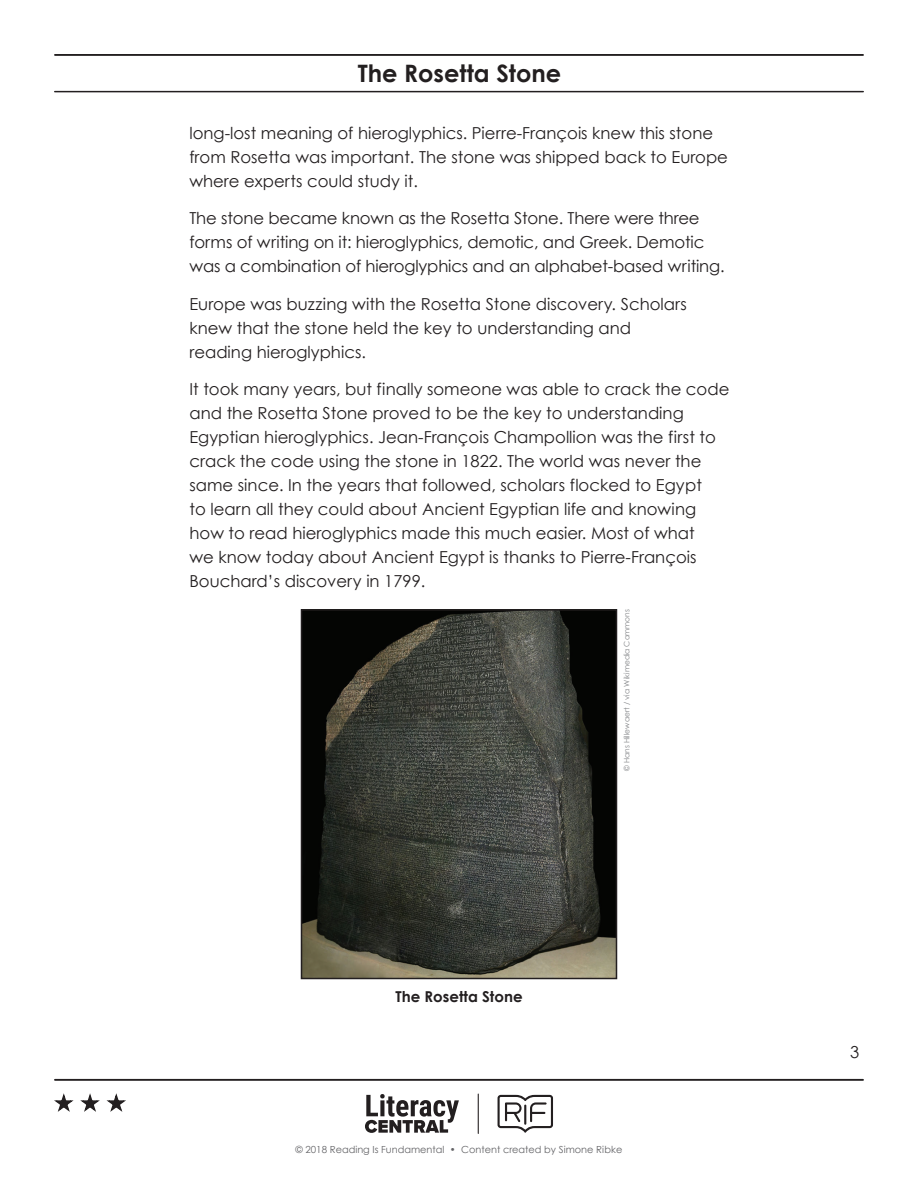
<style>
.page{position:relative;width:918px;height:1188px;background:#fff}
.page>*{position:absolute;margin:0;border:0;box-sizing:border-box;transform-origin:0 0}
.t1{font:700 24px "Century Gothic";color:#231f20}
.t2{font:16.5px/24px "Century Gothic";color:#231f20}
.t3{font:700 15px "Century Gothic";color:#231f20}
.t4{font:9.75px "Century Gothic";color:#636366}
.t5{font:7.5px "Century Gothic";color:#808285}
</style>
<div class="page">
<hr style="left:55px;top:54px;width:808px;height:2px;background:#231f20">
<hr style="left:55px;top:91px;width:808px;height:1px;background:#231f20">
<svg style="left:365px;top:1094px;width:94px;height:39px"></svg>
<svg style="left:498px;top:1095px;width:55px;height:38px"></svg>
<hr style="left:478px;top:1094px;width:1px;height:39px;background:#231f20">
<hr style="left:55px;top:1079px;width:808px;height:2px;background:#231f20">
<svg style="left:54px;top:1094px;width:72px;height:18px"></svg>
<img style="left:304px;top:612px;width:310px;height:364px">
<div style="left:301px;top:609px;width:316px;height:370px;border:2px solid #231f20"></div>
<h1 class="t1" style="left:358px;top:58px;width:205px">The Rosetta Stone</h1>
<p class="t2" style="left:189px;top:120px;width:540px">long-lost meaning of hieroglyphics. Pierre-François knew this stone from Rosetta was important. The stone was shipped back to Europe where experts could study it.</p>
<p class="t2" style="left:189px;top:206px;width:537px">The stone became known as the Rosetta Stone. There were three forms of writing on it: hieroglyphics, demotic, and Greek. Demotic was a combination of hieroglyphics and an alphabet-based writing.</p>
<p class="t2" style="left:189px;top:291px;width:499px">Europe was buzzing with the Rosetta Stone discovery. Scholars knew that the stone held the key to understanding and reading hieroglyphics.</p>
<p class="t2" style="left:189px;top:377px;width:542px">It took many years, but finally someone was able to crack the code and the Rosetta Stone proved to be the key to understanding Egyptian hieroglyphics. Jean-François Champollion was the first to crack the code using the stone in 1822. The world was never the same since. In the years that followed, scholars flocked to Egypt<br>to learn all they could about Ancient Egyptian life and knowing how to read hieroglyphics made this much easier. Most of what<br>we know today about Ancient Egypt is thanks to Pierre-François Bouchard’s discovery in 1799.</p>
<p class="t3" style="left:395px;top:987px;width:129px">The Rosetta Stone</p>
<p class="t5" style="left:622px;top:771px;width:163px;rotate:-90deg">© Hans Hillewaert / via Wikimedia Commons</p>
<p class="t4" style="left:296px;top:1144px;width:328px">© 2018 Reading Is Fundamental • Content created by Simone Ribke</p>
<p class="t2" style="left:850px;top:1040px;width:11px">3</p>
</div>
